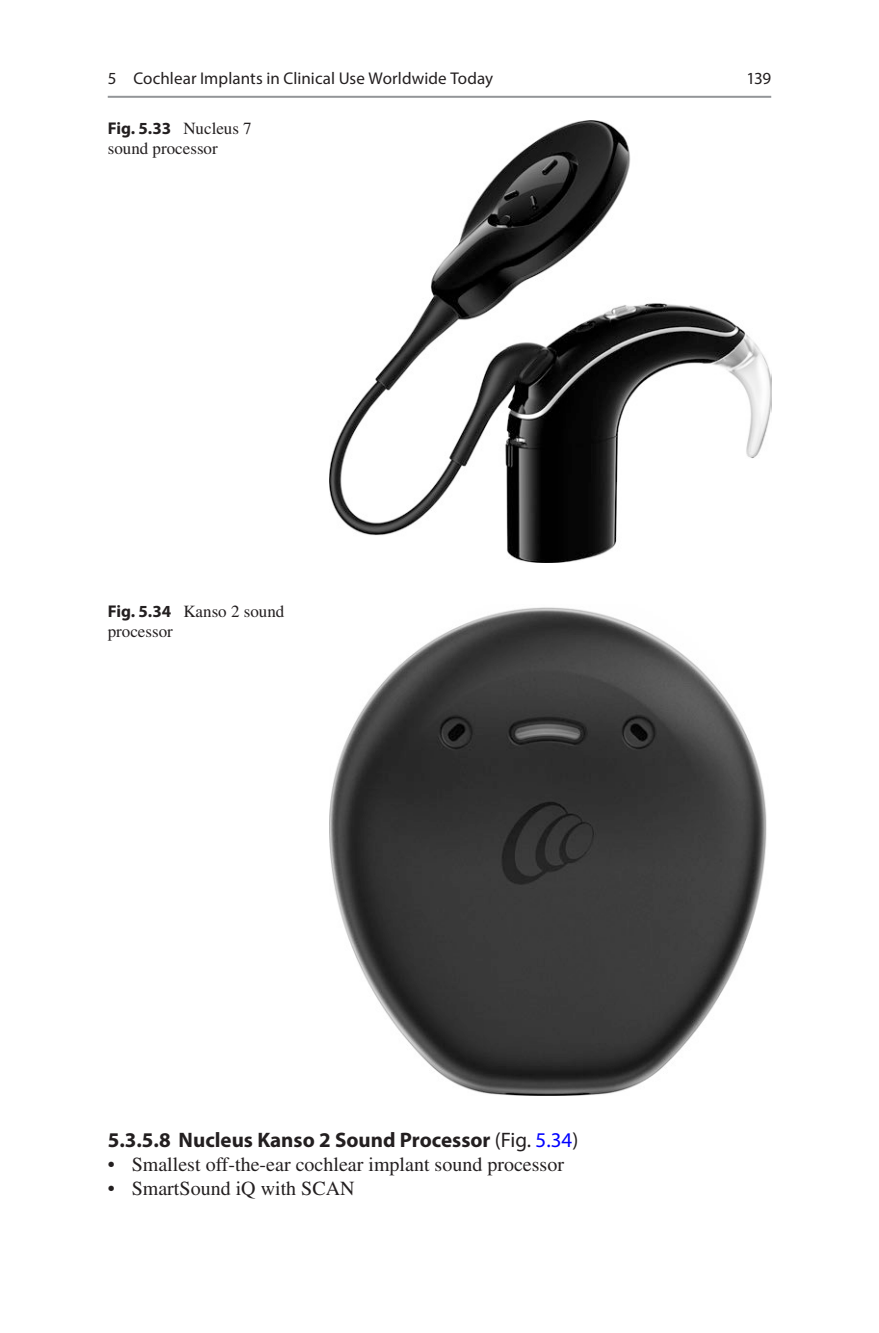
<style>
.page{position:relative;width:879px;height:1333px;background:#fff}
.page>*{position:absolute;margin:0;border:0;box-sizing:border-box;transform-origin:0 0}
.t1{font:700 21px "Myriad Pro";color:#231f20}
.t2{font:20px "Times LT Std";color:#231f20}
.t3{font:17px "Myriad Pro";letter-spacing:.005em;color:#231f20}
.t4{font:17px/20px "Times LT Std";color:#231f20}
.t5{font:700 17px "Myriad Pro";color:#231f20}
.s1{font-family:"Times LT Std";font-weight:400}
.s2{font-family:"Myriad Pro";font-weight:700}
.s3{font-weight:400}
.s4{font-weight:400;color:#00f}
</style>
<div class="page">
<img style="left:329px;top:607px;width:438px;height:487px">
<img style="left:329px;top:121px;width:442px;height:441px">
<hr style="left:108px;top:96px;width:663px;height:2px;background:#939598">
<p class="t3" style="left:108px;top:68px;width:387px">5 Cochlear Implants in Clinical Use Worldwide Today</p>
<p class="t5" style="left:108px;top:117px;width:146px">Fig. 5.33 <span class="s1">Nucleus 7</span></p>
<p class="t4" style="left:108px;top:138px;width:112px">sound processor</p>
<p class="t4" style="left:108px;top:601px;width:178px"><span class="s2">Fig. 5.34</span> Kanso 2 sound processor</p>
<p class="t3" style="left:746px;top:68px;width:26px">139</p>
<p class="t1" style="left:108px;top:1125px;width:472px">5.3.5.8 Nucleus Kanso 2 Sound Processor <span class="s3">(Fig.</span> <span class="s4">5.34</span><span class="s3">)</span></p>
<p class="t2" style="left:108px;top:1152px;width:458px">• Smallest off-the-ear cochlear implant sound processor</p>
<p class="t2" style="left:108px;top:1176px;width:248px">• SmartSound iQ with SCAN</p>
</div>
